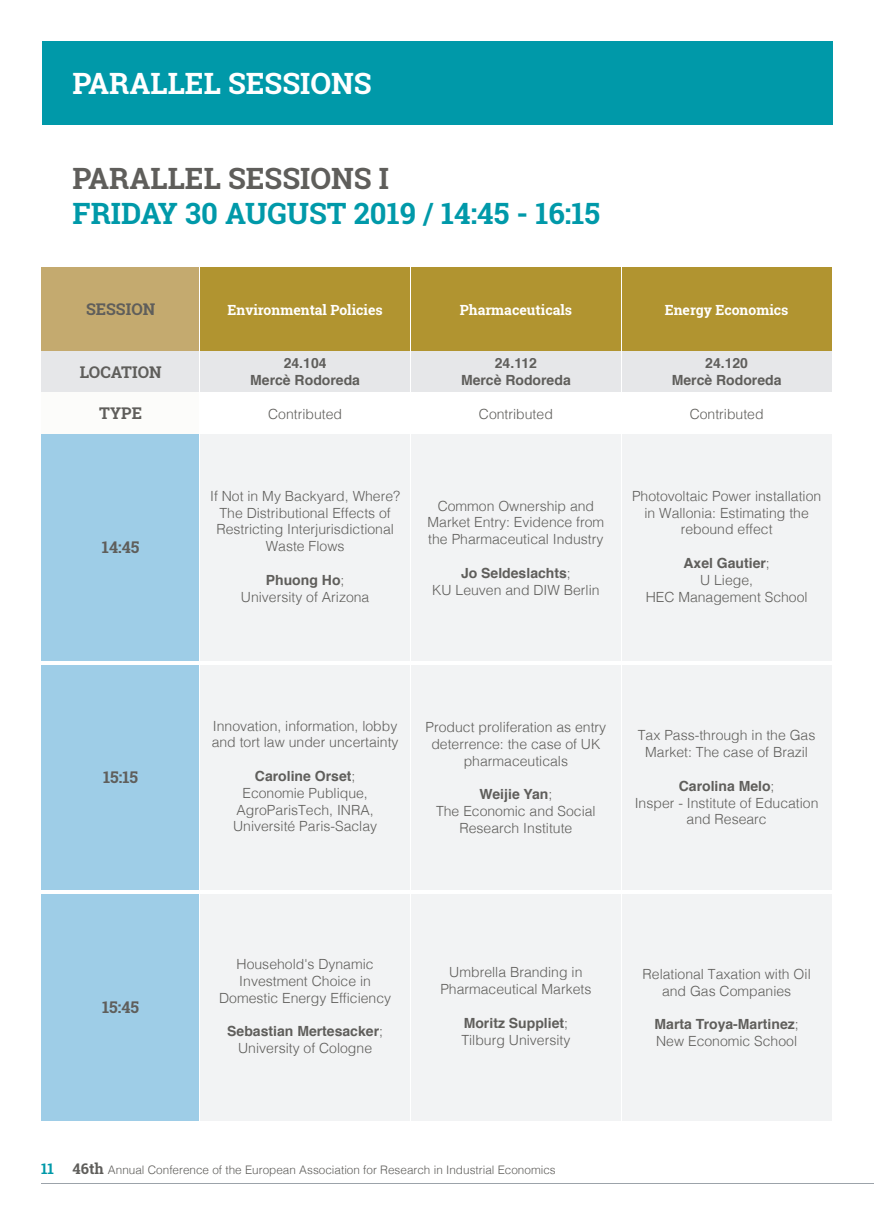
<style>
.page{position:relative;width:874px;height:1225px;background:#fff}
.page>*{position:absolute;margin:0;border:0;box-sizing:border-box;transform-origin:0 0}
.t1{font:700 29.4px "Roboto Slab";color:#0099a9}
.t2{font:700 29.4px "Roboto Slab";color:#5f5e5b}
.t3{font:700 29.4px "Roboto Slab";color:#fff}
.t4{font:700 16.2px "Roboto Slab";color:#5f5e5b}
.t5{font:700 14.6px "Roboto Slab";color:#0099a9}
.t6{font:300 14px/16.8px "Helvetica";color:#5f5e5b;text-align:center}
.t7{font:700 14px/16.8px "Helvetica";color:#5f5e5b;text-align:center}
.t8{font:700 14px "Roboto Slab";color:#fff}
.t9{font:300 11.8px "Helvetica";color:#5f5e5b}
.s1{font-weight:700}
.s2{font-weight:300}
.s3{font-family:"Roboto Slab";font-weight:700;font-size:14.6px}
</style>
<div class="page">
<div style="left:42px;top:268px;width:158px;height:83px;background:#c4aa6f"></div>
<div style="left:42px;top:434px;width:158px;height:227px;background:#9ecde7"></div>
<div style="left:42px;top:665px;width:158px;height:225px;background:#9ecde7"></div>
<div style="left:42px;top:894px;width:158px;height:227px;background:#9ecde7"></div>
<div style="left:42px;top:351px;width:158px;height:41px;background:#e6e7e9"></div>
<div style="left:42px;top:392px;width:158px;height:42px;background:#fcfcfa"></div>
<div style="left:200px;top:268px;width:210px;height:83px;background:#b19430"></div>
<div style="left:200px;top:434px;width:210px;height:227px;background:#f2f3f4"></div>
<div style="left:200px;top:665px;width:210px;height:225px;background:#f2f3f4"></div>
<div style="left:200px;top:894px;width:210px;height:227px;background:#f2f3f4"></div>
<div style="left:200px;top:351px;width:210px;height:41px;background:#e6e7e9"></div>
<div style="left:410px;top:268px;width:211px;height:83px;background:#b19430"></div>
<div style="left:410px;top:434px;width:211px;height:227px;background:#f2f3f4"></div>
<div style="left:410px;top:665px;width:211px;height:225px;background:#f2f3f4"></div>
<div style="left:410px;top:894px;width:211px;height:227px;background:#f2f3f4"></div>
<div style="left:410px;top:351px;width:211px;height:41px;background:#e6e7e9"></div>
<div style="left:621px;top:268px;width:210px;height:83px;background:#b19430"></div>
<div style="left:621px;top:434px;width:210px;height:227px;background:#f2f3f4"></div>
<div style="left:621px;top:665px;width:210px;height:225px;background:#f2f3f4"></div>
<div style="left:621px;top:894px;width:210px;height:227px;background:#f2f3f4"></div>
<div style="left:621px;top:351px;width:210px;height:41px;background:#e6e7e9"></div>
<hr style="left:42px;top:1183px;width:831px;height:1px;background:#9ca3aa">
<div style="left:42px;top:42px;width:789px;height:83px;background:#0099a9"></div>
<hr style="left:199px;top:268px;width:1px;height:853px;background:#fff">
<hr style="left:410px;top:268px;width:1px;height:853px;background:#fff">
<hr style="left:620px;top:268px;width:1px;height:853px;background:#fff">
<h1 class="t3" style="left:72px;top:63px;width:300px">PARALLEL SESSIONS</h1>
<h1 class="t2" style="left:72px;top:158px;width:318px">PARALLEL SESSIONS I</h1>
<h1 class="t1" style="left:72px;top:193px;width:528px">FRIDAY 30 AUGUST 2019 / 14:45 - 16:15</h1>
<p class="t4" style="left:86px;top:298px;width:71px">SESSION</p>
<p class="t4" style="left:80px;top:360px;width:83px">LOCATION</p>
<p class="t4" style="left:99px;top:402px;width:44px">TYPE</p>
<p class="t4" style="left:102px;top:536px;width:39px">14:45</p>
<p class="t8" style="left:227px;top:300px;width:157px">Environmental Policies</p>
<p class="t8" style="left:459px;top:300px;width:114px">Pharmaceuticals</p>
<p class="t8" style="left:664px;top:300px;width:125px">Energy Economics</p>
<p class="t7" style="left:250px;top:355px;width:111px">24.104<br>Mercè Rodoreda</p>
<p class="t7" style="left:461px;top:355px;width:111px">24.112<br>Mercè Rodoreda</p>
<p class="t7" style="left:671px;top:355px;width:111px">24.120<br>Mercè Rodoreda</p>
<p class="t6" style="left:268px;top:405px;width:75px">Contributed</p>
<p class="t6" style="left:478px;top:405px;width:75px">Contributed</p>
<p class="t6" style="left:689px;top:405px;width:75px">Contributed</p>
<p class="t6" style="left:210px;top:486px;width:191px">If Not in My Backyard, Where?<br>The Distributional Effects of<br>Restricting Interjurisdictional<br>Waste Flows</p>
<p class="t6" style="left:241px;top:570px;width:130px"><span class="s1">Phuong Ho</span>;<br>University of Arizona</p>
<p class="t6" style="left:427px;top:496px;width:178px">Common Ownership and<br>Market Entry: Evidence from the Pharmaceutical Industry</p>
<p class="t6" style="left:432px;top:563px;width:169px"><span class="s1">Jo Seldeslachts</span>;<br>KU Leuven and DIW Berlin</p>
<p class="t6" style="left:631px;top:486px;width:191px">Photovoltaic Power installation in Wallonia: Estimating the rebound effect</p>
<p class="t6" style="left:645px;top:553px;width:163px"><span class="s1">Axel Gautier</span>;<br>U Liege,<br>HEC Management School</p>
<p class="t4" style="left:103px;top:766px;width:37px">15:15</p>
<p class="t6" style="left:211px;top:716px;width:188px;text-align:left">Innovation, information, lobby and tort law under uncertainty</p>
<p class="t6" style="left:233px;top:766px;width:145px"><span class="s1">Caroline Orset</span>;<br>Economie Publique,<br>AgroParisTech, INRA,<br>Université Paris-Saclay</p>
<p class="t6" style="left:425px;top:717px;width:182px">Product proliferation as entry deterrence: the case of UK pharmaceuticals</p>
<p class="t6" style="left:436px;top:785px;width:161px"><span class="s1">Weijie Yan</span>;<br>The Economic and Social<br>Research Institute</p>
<p class="t6" style="left:637px;top:726px;width:179px">Tax Pass-through in the Gas<br>Market: The case of Brazil</p>
<p class="t6" style="left:634px;top:776px;width:185px"><span class="s1">Carolina Melo</span>;<br>Insper - Institute of Education and Researc</p>
<p class="t4" style="left:102px;top:996px;width:38px">15:45</p>
<p class="t6" style="left:219px;top:954px;width:173px">Household's Dynamic<br>Investment Choice in<br>Domestic Energy Efficiency</p>
<p class="t7" style="left:227px;top:1023px;width:157px">Sebastian Mertesacker<span class="s2">;<br>University of Cologne</span></p>
<p class="t6" style="left:440px;top:963px;width:152px">Umbrella Branding in<br>Pharmaceutical Markets</p>
<p class="t6" style="left:461px;top:1013px;width:110px;text-align:left"><span class="s1">Moritz Suppliet</span>;<br>Tilburg University</p>
<p class="t5" style="left:41px;top:1158px;width:14px">11</p>
<p class="t9" style="left:72px;top:1159px;width:484px"><span class="s3">46th</span> Annual Conference of the European Association for Research in Industrial Economics</p>
<p class="t6" style="left:642px;top:964px;width:170px">Relational Taxation with Oil and Gas Companies</p>
<p class="t7" style="left:654px;top:1016px;width:145px;text-align:left">Marta Troya-Martinez<span class="s2">;<br>New Economic School</span></p>
</div>
